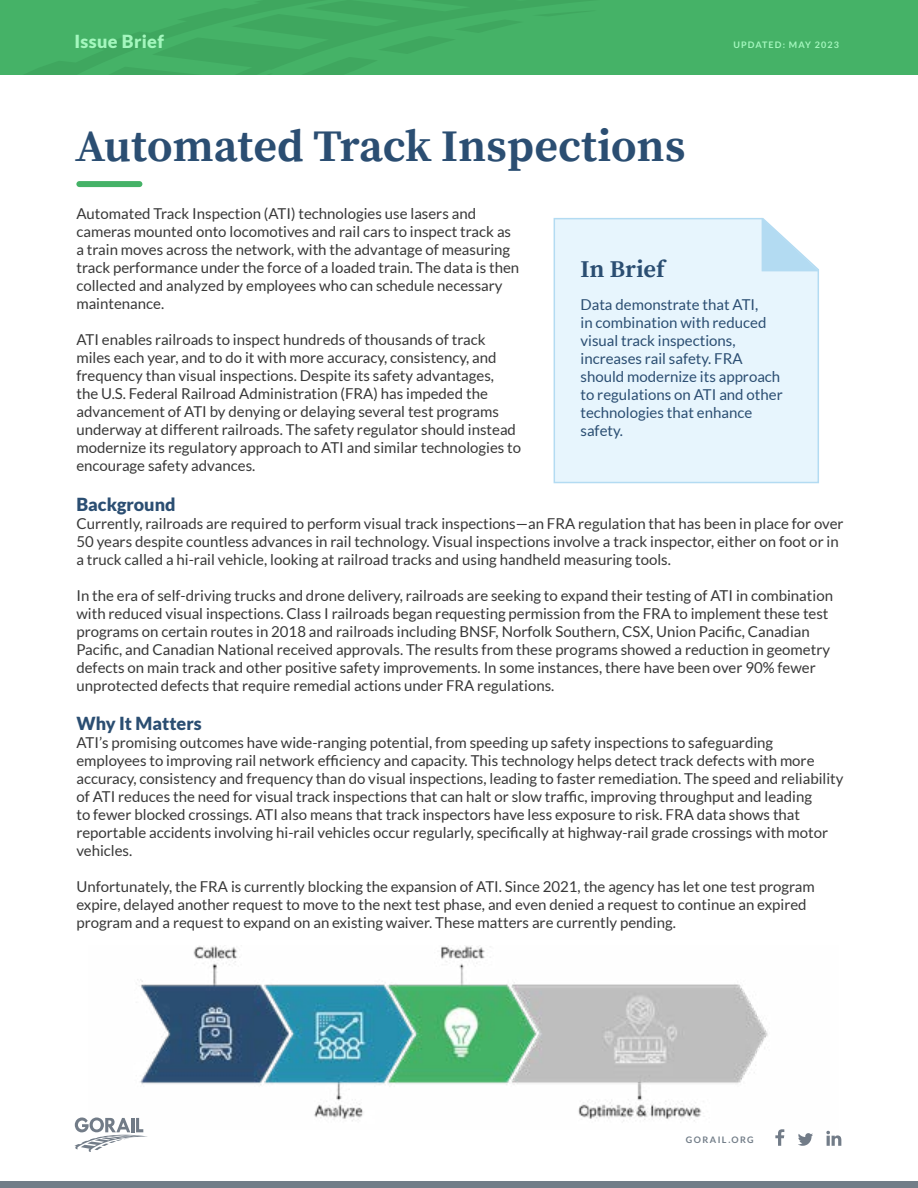
<style>
.page{position:relative;width:918px;height:1188px;background:#fff}
.page>*{position:absolute;margin:0;border:0;box-sizing:border-box;transform-origin:0 0}
.t1{font:700 45px "Source Serif Pro";color:#2b4e72}
.t2{font:700 24px "Source Serif Pro";color:#2b4e72}
.t3{font:900 18px "Lato";color:#2b4e72}
.t4{font:900 18px "Lato";letter-spacing:.02em;color:#a4f7be}
.t5{font:15px/18px "Lato";color:#383838}
.t6{font:15px/18px "Lato";color:#2b4e72}
.t7{font:700 9px "Lato";letter-spacing:.12em;color:#a4f7be}
.t8{font:700 9px "Lato";letter-spacing:.16em;color:#727d88}
</style>
<div class="page">
<div style="left:0;top:0;width:918px;height:75px;background:#45b267"></div>
<svg style="left:25px;top:0;width:565px;height:75px"></svg>
<div style="left:0;top:1182px;width:918px;height:6px;background:#727d88"></div>
<svg style="left:74px;top:1118px;width:73px;height:34px"></svg>
<svg style="left:775px;top:1129px;width:9px;height:17px"></svg>
<svg style="left:798px;top:1133px;width:15px;height:13px"></svg>
<svg style="left:826px;top:1131px;width:15px;height:15px"></svg>
<img style="left:88px;top:945px;width:680px;height:184px">
<div style="left:553px;top:218px;width:266px;height:266px;background:#e7f5fd"></div>
<svg style="left:762px;top:218px;width:57px;height:53px"></svg>
<div style="left:76px;top:181px;width:66px;height:6px;background:#45b267;border-radius:3px"></div>
<p class="t4" style="left:74px;top:31px;width:91px">Issue Brief</p>
<p class="t7" style="left:734px;top:40px;width:107px">UPDATED: MAY 2023</p>
<h1 class="t1" style="left:75px;top:120px;width:612px">Automated Track Inspections</h1>
<p class="t5" style="left:76px;top:205px;width:444px">Automated Track Inspection (ATI) technologies use lasers and cameras mounted onto locomotives and rail cars to inspect track as a train moves across the network, with the advantage of measuring track performance under the force of a loaded train. The data is then collected and analyzed by employees who can schedule necessary maintenance.</p>
<p class="t5" style="left:76px;top:331px;width:446px">ATI enables railroads to inspect hundreds of thousands of track miles each year, and to do it with more accuracy, consistency, and frequency than visual inspections. Despite its safety advantages,<br>the U.S. Federal Railroad Administration (FRA) has impeded the advancement of ATI by denying or delaying several test programs underway at different railroads. The safety regulator should instead modernize its regulatory approach to ATI and similar technologies to encourage safety advances.</p>
<p class="t3" style="left:76px;top:494px;width:101px">Background</p>
<p class="t5" style="left:76px;top:514px;width:769px">Currently, railroads are required to perform visual track inspections—an FRA regulation that has been in place for over<br>50 years despite countless advances in rail technology. Visual inspections involve a track inspector, either on foot or in a truck called a hi-rail vehicle, looking at railroad tracks and using handheld measuring tools.</p>
<p class="t5" style="left:76px;top:586px;width:758px">In the era of self-driving trucks and drone delivery, railroads are seeking to expand their testing of ATI in combination with reduced visual inspections. Class I railroads began requesting permission from the FRA to implement these test programs on certain routes in 2018 and railroads including BNSF, Norfolk Southern, CSX, Union Pacific, Canadian Pacific, and Canadian National received approvals. The results from these programs showed a reduction in geometry defects on main track and other positive safety improvements. In some instances, there have been over 90% fewer unprotected defects that require remedial actions under FRA regulations.</p>
<p class="t3" style="left:76px;top:713px;width:127px">Why It Matters</p>
<p class="t5" style="left:76px;top:734px;width:769px">ATI’s promising outcomes have wide-ranging potential, from speeding up safety inspections to safeguarding employees to improving rail network efficiency and capacity. This technology helps detect track defects with more accuracy, consistency and frequency than do visual inspections, leading to faster remediation. The speed and reliability of ATI reduces the need for visual track inspections that can halt or slow traffic, improving throughput and leading<br>to fewer blocked crossings. ATI also means that track inspectors have less exposure to risk. FRA data shows that reportable accidents involving hi-rail vehicles occur regularly, specifically at highway-rail grade crossings with motor vehicles.</p>
<p class="t5" style="left:76px;top:878px;width:740px">Unfortunately, the FRA is currently blocking the expansion of ATI. Since 2021, the agency has let one test program expire, delayed another request to move to the next test phase, and even denied a request to continue an expired program and a request to expand on an existing waiver. These matters are currently pending.</p>
<h2 class="t2" style="left:580px;top:255px;width:86px">In Brief</h2>
<p class="t6" style="left:580px;top:296px;width:204px">Data demonstrate that ATI,<br>in combination with reduced visual track inspections, increases rail safety. FRA should modernize its approach to regulations on ATI and other technologies that enhance safety.</p>
<p class="t8" style="left:686px;top:1134px;width:69px">GORAIL.ORG</p>
</div>
